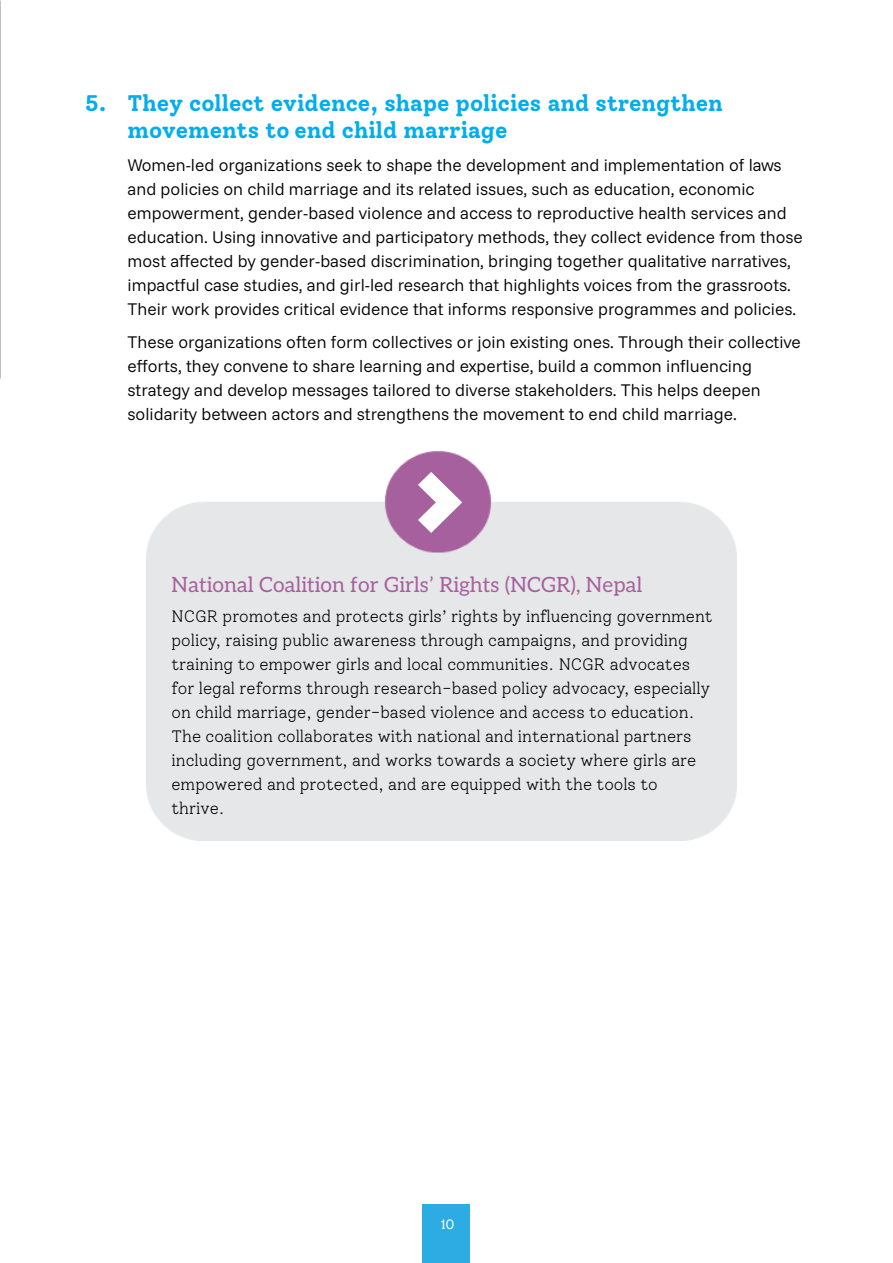
<style>
.page{position:relative;width:893px;height:1263px;background:#fff}
.page>*{position:absolute;margin:0;border:0;box-sizing:border-box;transform-origin:0 0}
.t1{font:700 22.5px/27px "Solway";color:#00aeef}
.t2{font:21px "Aleo";color:#a6609d}
.t3{font:300 17.25px/24px "Funnel Sans";color:#000}
.t4{font:300 16.5px/24px "Solway";color:#000}
.t5{font:13.5px "Solway";color:#fff}
</style>
<div class="page">
<img style="left:0;top:0;width:1px;height:378px">
<div style="left:423px;top:1204px;width:47px;height:59px;background:#2cace2"></div>
<img style="left:146px;top:451px;width:590px;height:390px">
<svg style="left:418px;top:472px;width:44px;height:61px"></svg>
<h1 class="t1" style="left:128px;top:89px;width:597px;text-indent:-43px">5. They collect evidence, shape policies and strengthen movements to end child marriage</h1>
<p class="t3" style="left:128px;top:153px;width:677px">Women-led organizations seek to shape the development and implementation of laws and policies on child marriage and its related issues, such as education, economic empowerment, gender-based violence and access to reproductive health services and education. Using innovative and participatory methods, they collect evidence from those most affected by gender-based discrimination, bringing together qualitative narratives, impactful case studies, and girl-led research that highlights voices from the grassroots.<br>Their work provides critical evidence that informs responsive programmes and policies.</p>
<p class="t3" style="left:128px;top:330px;width:675px">These organizations often form collectives or join existing ones. Through their collective efforts, they convene to share learning and expertise, build a common influencing strategy and develop messages tailored to diverse stakeholders. This helps deepen solidarity between actors and strengthens the movement to end child marriage.</p>
<p class="t2" style="left:171px;top:568px;width:472px">National Coalition for Girls’ Rights (NCGR), Nepal</p>
<p class="t4" style="left:171px;top:604px;width:543px">NCGR promotes and protects girls’ rights by influencing government policy, raising public awareness through campaigns, and providing training to empower girls and local communities. NCGR advocates for legal reforms through research-based policy advocacy, especially on child marriage, gender-based violence and access to education.<br>The coalition collaborates with national and international partners including government, and works towards a society where girls are empowered and protected, and are equipped with the tools to thrive.</p>
<p class="t5" style="left:441px;top:1216px;width:15px">10</p>
</div>
